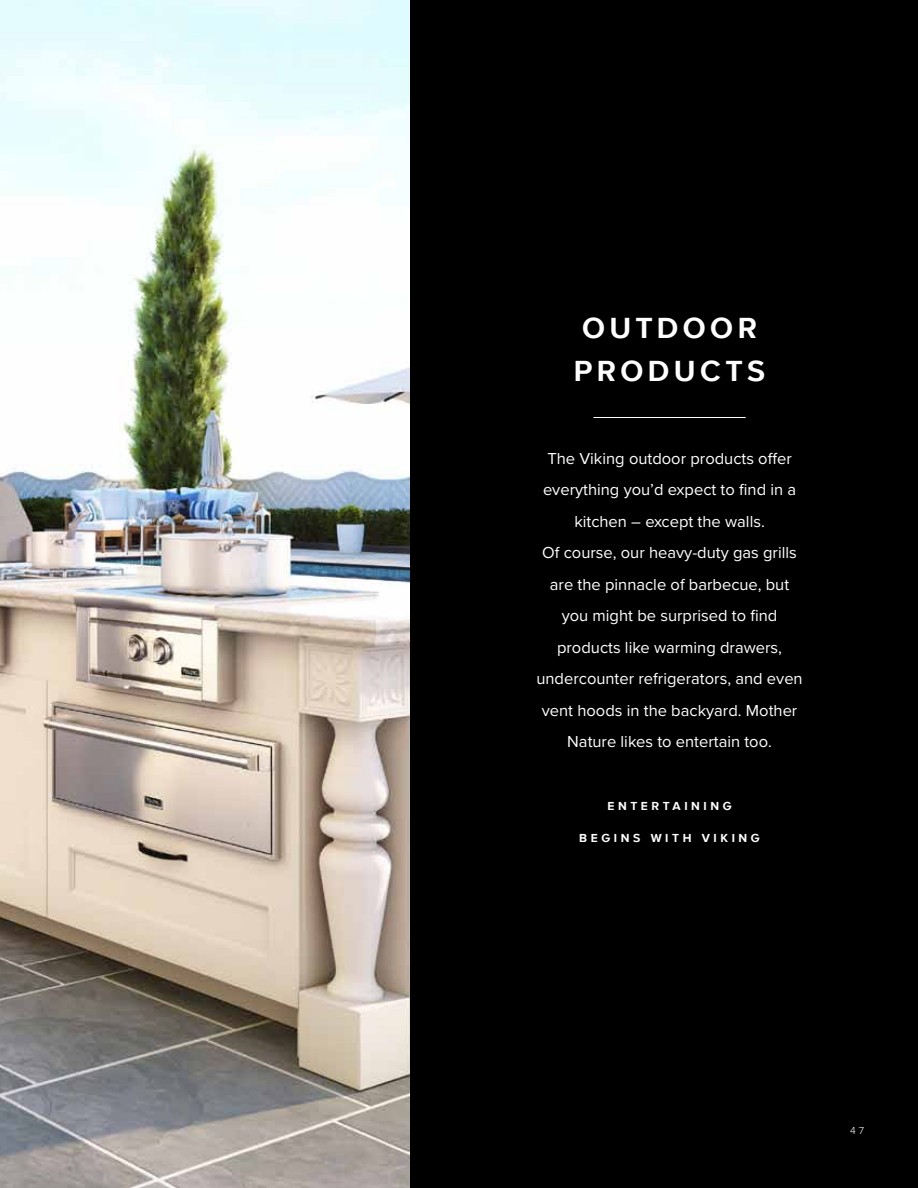
<style>
.page{position:relative;width:918px;height:1188px;background:#fff}
.page>*{position:absolute;margin:0;border:0;box-sizing:border-box;transform-origin:0 0}
.t1{font:700 30px/43.5px "Proxima Nova A";letter-spacing:.145em;color:#fff}
.t2{font:16.5px/31.5px "Proxima Nova";color:#fff;text-align:center}
.t3{font:700 12px "Proxima Nova A";letter-spacing:.3em;color:#fff}
.t4{font:300 10.5px "Proxima Nova";color:#fff}
</style>
<div class="page">
<img style="left:0;top:0;width:410px;height:1188px">
<div style="left:410px;top:0;width:508px;height:1188px;background:#000"></div>
<hr style="left:593px;top:417px;width:153px;height:1px;background:#fff">
<h1 class="t1" style="left:574px;top:305px;width:193px">OUTDOOR<br>PRODUCTS</h1>
<p class="t2" style="left:536px;top:442px;width:268px">The Viking outdoor products offer everything you’d expect to find in a kitchen – except the walls.<br>Of course, our heavy-duty gas grills are the pinnacle of barbecue, but you might be surprised to find products like warming drawers, undercounter refrigerators, and even vent hoods in the backyard. Mother Nature likes to entertain too.</p>
<p class="t3" style="left:607px;top:797px;width:126px">ENTERTAINING</p>
<p class="t3" style="left:579px;top:829px;width:182px">BEGINS WITH VIKING</p>
<p class="t4" style="left:850px;top:1123px;width:15px">4 7</p>
</div>
